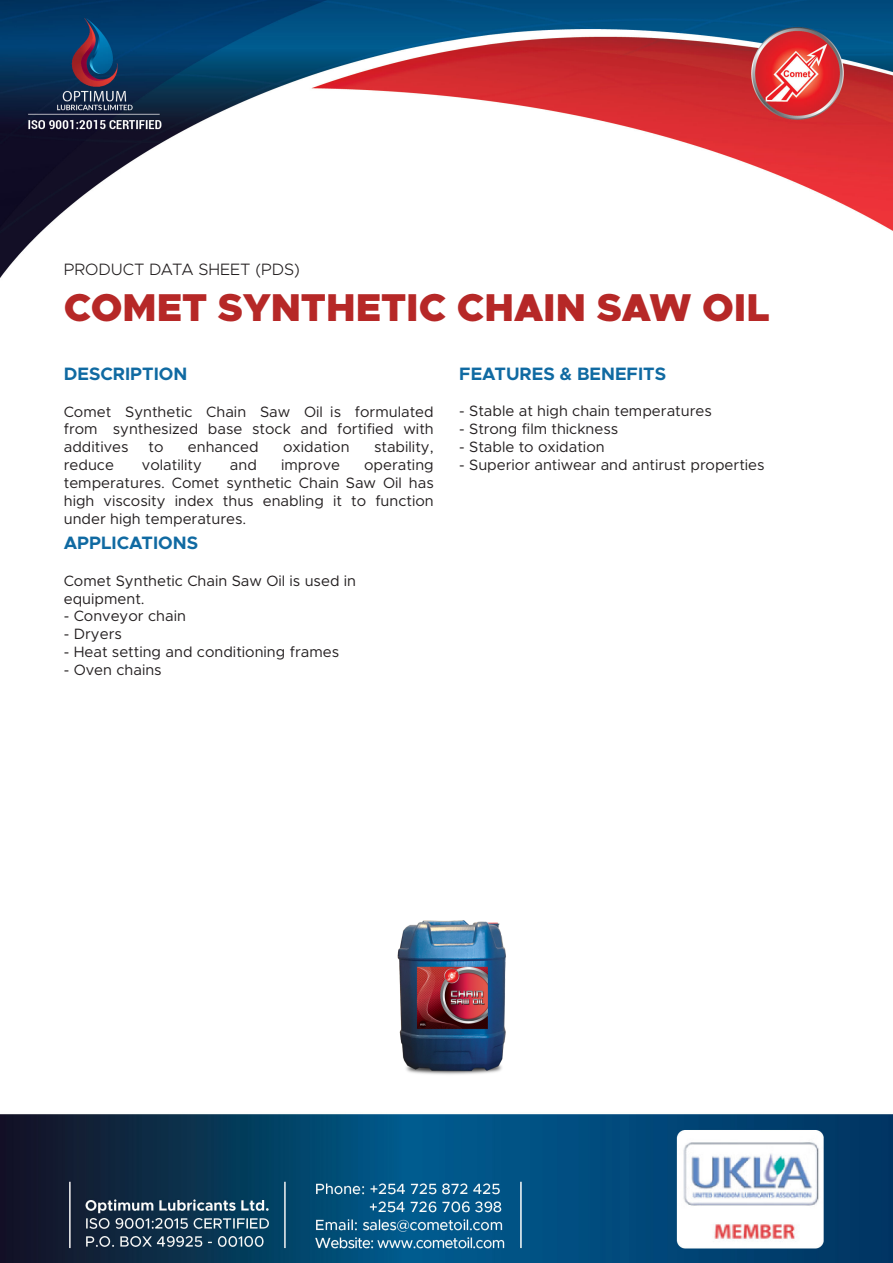
<style>
.page{position:relative;width:893px;height:1263px;background:#fff}
.page>*{position:absolute;margin:0;border:0;box-sizing:border-box;transform-origin:0 0}
.PRODUCT_NAME{font:900 39px "Metropolis";color:#b62827}
.BODY_TEXT_HEADER{font:700 18px "Metropolis";color:#106aa2}
.PDS{font:300 16.5px "Metropolis";color:#231f20}
.BODY_TEXT{font:15px/18px "Metropolis";color:#231f20;text-align:justify}
.BODY_TEXT_HEADER-2{font:15px/18px "Metropolis";color:#231f20}
</style>
<div class="page">
<img style="left:0;top:0;width:893px;height:1263px">
<img style="left:373px;top:896px;width:172px;height:200px">
<p class="PDS" style="left:64px;top:259px;width:238px">PRODUCT DATA SHEET (PDS)</p>
<p class="PRODUCT_NAME" style="left:64px;top:282px;width:707px">COMET SYNTHETIC CHAIN SAW OIL</p>
<p class="BODY_TEXT_HEADER" style="left:64px;top:362px;width:125px">DESCRIPTION</p>
<p class="BODY_TEXT" style="left:64px;top:402px;width:371px">Comet Synthetic Chain Saw Oil is formulated from synthesized base stock and fortified with additives</p>
<p class="BODY_TEXT" style="left:149px;top:438px;width:17px">to</p>
<p class="BODY_TEXT" style="left:188px;top:438px;width:72px">enhanced</p>
<p class="BODY_TEXT" style="left:283px;top:438px;width:68px">oxidation</p>
<p class="BODY_TEXT" style="left:374px;top:438px;width:61px">stability,</p>
<p class="BODY_TEXT" style="left:64px;top:456px;width:371px;text-indent:300px">operating temperatures. Comet synthetic Chain Saw Oil has high viscosity index thus enabling it to function under high temperatures.</p>
<p class="BODY_TEXT_HEADER" style="left:64px;top:532px;width:136px">APPLICATIONS</p>
<p class="BODY_TEXT_HEADER-2" style="left:64px;top:571px;width:294px">Comet Synthetic Chain Saw Oil is used in equipment.</p>
<p class="BODY_TEXT_HEADER-2" style="left:64px;top:607px;width:124px">- Conveyor chain</p>
<p class="BODY_TEXT_HEADER-2" style="left:64px;top:625px;width:60px">- Dryers</p>
<p class="BODY_TEXT_HEADER-2" style="left:64px;top:643px;width:277px">- Heat setting and conditioning frames</p>
<p class="BODY_TEXT_HEADER-2" style="left:64px;top:661px;width:99px">- Oven chains</p>
<p class="BODY_TEXT" style="left:64px;top:456px;width:52px">reduce</p>
<p class="BODY_TEXT" style="left:142px;top:456px;width:62px">volatility</p>
<p class="BODY_TEXT" style="left:230px;top:456px;width:29px">and</p>
<p class="BODY_TEXT" style="left:281px;top:456px;width:60px">improve</p>
<p class="BODY_TEXT_HEADER" style="left:459px;top:362px;width:208px">FEATURES &amp; BENEFITS</p>
<p class="BODY_TEXT" style="left:459px;top:402px;width:254px">- Stable at high chain temperatures</p>
<p class="BODY_TEXT" style="left:459px;top:420px;width:161px">- Strong film thickness</p>
<p class="BODY_TEXT" style="left:459px;top:438px;width:147px">- Stable to oxidation</p>
<p class="BODY_TEXT" style="left:459px;top:456px;width:307px">- Superior antiwear and antirust properties</p>
</div>
